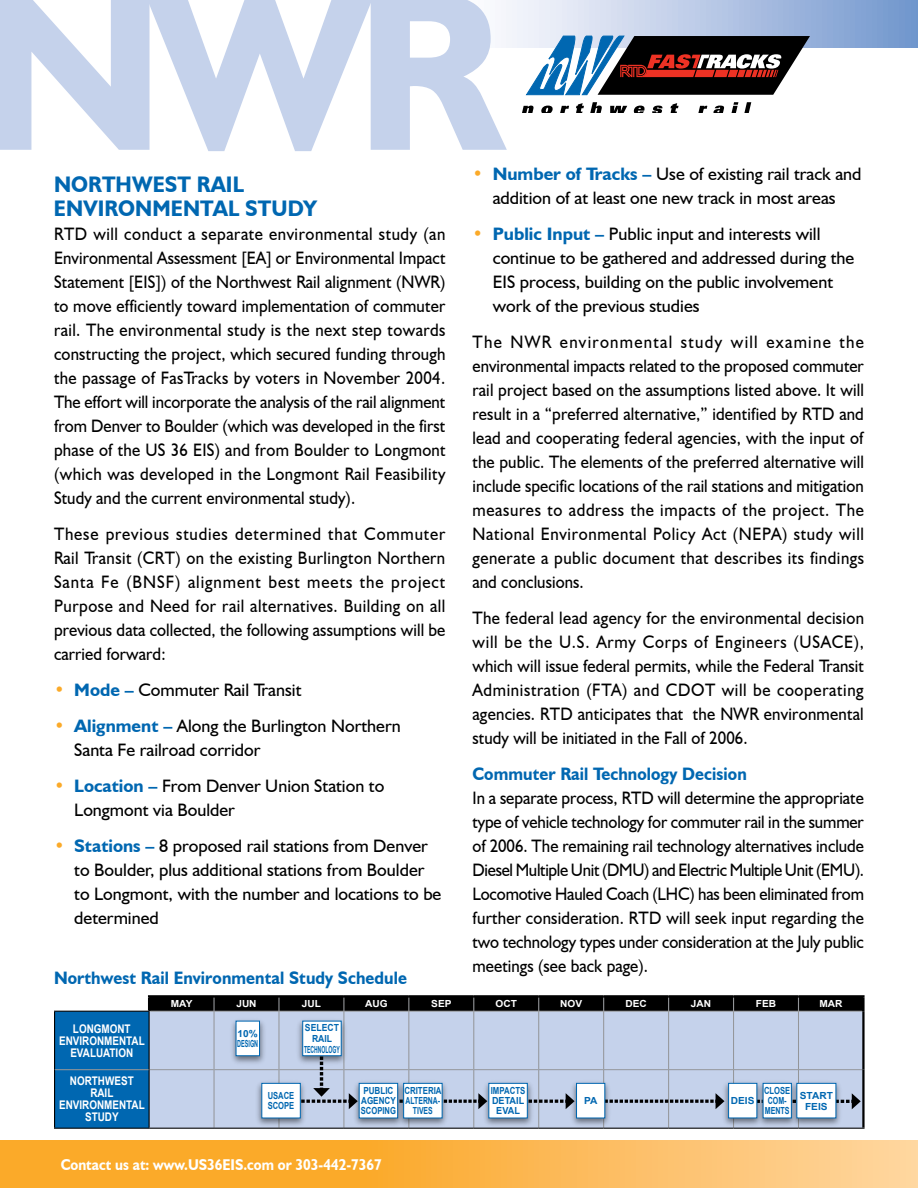
<style>
.page{position:relative;width:918px;height:1188px;background:#fff}
.page>*{position:absolute;margin:0;border:0;box-sizing:border-box;transform-origin:0 0}
.t1{font:700 228.75px "Humanist 521 BT";color:#c5d2eb}
.t2{font:700 22.5px "Humanist 521 BT";color:#0067b1;scale:.93 1}
.t3{font:18px/24px "Humanist 521 BT";color:#000;text-align:justify;scale:.93 1}
.t4{font:18px/24px "Humanist 521 BT";color:#000}
.t5{font:700 18px "Humanist 521 BT";letter-spacing:.005em;color:#0067b1;scale:.93 1}
.t6{font:700 18px/36px "Humanist 521 BT";color:#fbaa29}
.t7{font:700 15.6px "Humanist 521 BT";color:#fff;scale:.9 1}
.t8{font:700 11.85px "Arial";color:#fff;scale:.83 1}
.t9{font:700 9.75px "Arial";color:#fff;scale:1.04 1}
.t10{font:700 9.75px/9.8px "Arial";color:#0067b1;scale:1.04 1}
.t11{font:700 9.75px/9.8px "Arial";color:#0067b1;scale:.78 1}
.t12{font:700 9.75px/9.8px "Arial";color:#0067b1;text-align:center;scale:.81 1}
.t13{font:700 9.75px/10.8px "Arial";color:#0067b1;text-align:center;scale:.88 1}
.t14{font:700 9.75px/9.8px "Arial";color:#0067b1;scale:.83 1}
.t15{font:700 9.75px/9.8px "Arial";color:#0067b1;text-align:center;scale:.8 1}
.s1{font-weight:700;color:#0067b1}
</style>
<div class="page">
<svg style="left:0;top:1140px;width:918px;height:48px;background:#fcb74e"></svg>
<div style="left:450px;top:0;width:468px;height:48px;background:linear-gradient(to right,#fff,#7497ce)"></div>
<hr style="left:862px;top:1011px;width:3px;height:59px;background:#000">
<hr style="left:862px;top:1070px;width:3px;height:58px;background:#000">
<hr style="left:148px;top:995px;width:66px;height:2px;background:#000">
<hr style="left:214px;top:995px;width:65px;height:2px;background:#000">
<hr style="left:279px;top:995px;width:65px;height:2px;background:#000">
<hr style="left:344px;top:995px;width:65px;height:2px;background:#000">
<hr style="left:409px;top:995px;width:65px;height:2px;background:#000">
<hr style="left:474px;top:995px;width:65px;height:2px;background:#000">
<hr style="left:539px;top:995px;width:65px;height:2px;background:#000">
<hr style="left:604px;top:995px;width:65px;height:2px;background:#000">
<hr style="left:669px;top:995px;width:65px;height:2px;background:#000">
<hr style="left:734px;top:995px;width:64px;height:2px;background:#000">
<hr style="left:798px;top:995px;width:67px;height:2px;background:#000">
<hr style="left:862px;top:997px;width:3px;height:14px;background:#000">
<hr style="left:149px;top:1128px;width:65px;height:1px;background:#000">
<hr style="left:214px;top:1128px;width:65px;height:1px;background:#000">
<hr style="left:279px;top:1128px;width:65px;height:1px;background:#000">
<hr style="left:344px;top:1128px;width:65px;height:1px;background:#000">
<hr style="left:409px;top:1128px;width:65px;height:1px;background:#000">
<hr style="left:474px;top:1128px;width:65px;height:1px;background:#000">
<hr style="left:539px;top:1128px;width:65px;height:1px;background:#000">
<hr style="left:604px;top:1128px;width:65px;height:1px;background:#000">
<hr style="left:669px;top:1128px;width:65px;height:1px;background:#000">
<hr style="left:798px;top:1128px;width:67px;height:1px;background:#000">
<hr style="left:54px;top:1011px;width:96px;height:1px;background:#000">
<hr style="left:54px;top:1012px;width:1px;height:58px;background:#000">
<hr style="left:54px;top:1070px;width:1px;height:58px;background:#000">
<hr style="left:54px;top:1128px;width:95px;height:1px;background:#000">
<div style="left:481px;top:1080px;width:54px;height:49px;background:#404142"></div>
<div style="left:255px;top:1080px;width:53px;height:49px;background:#404142"></div>
<div style="left:396px;top:1080px;width:54px;height:49px;background:#404142"></div>
<div style="left:570px;top:1080px;width:43px;height:49px;background:#404142"></div>
<div style="left:721px;top:1080px;width:44px;height:49px;background:#404142"></div>
<div style="left:789px;top:1080px;width:55px;height:49px;background:#404142"></div>
<svg style="left:55px;top:996px;width:808px;height:132px;background:#9cb0c8"></svg>
<svg style="left:525px;top:35px;width:285px;height:61px"></svg>
<svg style="left:522px;top:106px;width:12px;height:7px"></svg>
<svg style="left:541px;top:106px;width:12px;height:7px"></svg>
<svg style="left:560px;top:106px;width:9px;height:7px"></svg>
<svg style="left:576px;top:103px;width:8px;height:10px"></svg>
<svg style="left:590px;top:102px;width:12px;height:11px"></svg>
<svg style="left:610px;top:106px;width:17px;height:7px"></svg>
<svg style="left:633px;top:106px;width:12px;height:7px"></svg>
<svg style="left:652px;top:106px;width:11px;height:7px"></svg>
<svg style="left:670px;top:103px;width:9px;height:10px"></svg>
<svg style="left:698px;top:106px;width:9px;height:7px"></svg>
<svg style="left:713px;top:106px;width:11px;height:7px"></svg>
<svg style="left:731px;top:102px;width:7px;height:11px"></svg>
<svg style="left:744px;top:102px;width:7px;height:11px"></svg>
<h1 class="t1" style="left:-22px;top:-70px;width:528px">NWR</h1>
<p class="t2" style="left:54px;top:170px;width:36px">Northwest</p>
<p class="t2" style="left:197px;top:170px;width:28px">Rail</p>
<p class="t2" style="left:54px;top:194px;width:30px">Environmental</p>
<p class="t2" style="left:245px;top:194px;width:17px">study</p>
<p class="t3" style="left:54px;top:222px;width:423px">RTD will conduct a separate environmental study (an Environmental Assessment [EA] or Environmental Impact Statement [EIS]) of the Northwest Rail alignment (NWR) to move efficiently toward implementation of commuter rail. The environmental study is the next step towards constructing the project, which secured funding through the passage of FasTracks by voters in November 2004.<br>The effort will incorporate the analysis of the rail alignment from Denver to Boulder (which was developed in the first phase of the US 36 EIS) and from Boulder to Longmont (which was developed in the Longmont Rail Feasibility Study and the current environmental study).</p>
<p class="t3" style="left:54px;top:522px;width:423px">These previous studies determined that Commuter Rail Transit (CRT) on the existing Burlington Northern Santa Fe (BNSF) alignment best meets the project Purpose and Need for rail alternatives. Building on all previous data collected, the following assumptions will be carried forward:</p>
<p class="t4" style="left:74px;top:672px;width:328px;line-height:36px"><span class="s1">Mode –</span> Commuter Rail Transit<br><span class="s1">Alignment –</span> Along the Burlington Northern</p>
<p class="t4" style="left:74px;top:732px;width:312px;line-height:36px">Santa Fe railroad corridor<br><span class="s1">Location –</span> From Denver Union Station to</p>
<p class="t4" style="left:74px;top:792px;width:355px;line-height:36px">Longmont via Boulder<br><span class="s1">Stations –</span> 8 proposed rail stations from Denver</p>
<p class="t4" style="left:74px;top:858px;width:369px">to Boulder, plus additional stations from Boulder to Longmont, with the number and locations to be determined</p>
<p class="t4" style="left:493px;top:162px;width:370px"><span class="s1">Number of Tracks –</span> Use of existing rail track and addition of at least one new track in most areas</p>
<p class="t4" style="left:493px;top:222px;width:363px"><span class="s1">Public Input –</span> Public input and interests will continue to be gathered and addressed during the EIS process, building on the public involvement work of the previous studies</p>
<p class="t3" style="left:472px;top:330px;width:423px">The NWR environmental study will examine the environmental impacts related to the proposed commuter rail project based on the assumptions listed above. It will result in a “preferred alternative,” identified by RTD and lead and cooperating federal agencies, with the input of the public. The elements of the preferred alternative will include specific locations of the rail stations and mitigation measures to address the impacts of the project. The National Environmental Policy Act (NEPA) study will generate a public document that describes its findings and conclusions.</p>
<p class="t3" style="left:472px;top:606px;width:423px">The federal lead agency for the environmental decision will be the U.S. Army Corps of Engineers (USACE), which will issue federal permits, while the Federal Transit Administration (FTA) and CDOT will be cooperating agencies. RTD anticipates that the NWR environmental study will be initiated in the Fall of 2006.</p>
<p class="t5" style="left:472px;top:763px;width:296px">Commuter Rail Technology Decision</p>
<p class="t3" style="left:472px;top:786px;width:423px">In a separate process, RTD will determine the appropriate type of vehicle technology for commuter rail in the summer of 2006. The remaining rail technology alternatives include Diesel Multiple Unit (DMU) and Electric Multiple Unit (EMU).<br>Locomotive Hauled Coach (LHC) has been eliminated from further consideration. RTD will seek input regarding the two technology types under consideration at the July public meetings (see back page).</p>
<p class="t6" style="left:472px;top:155px;width:12px">•</p>
<p class="t6" style="left:472px;top:215px;width:12px">•</p>
<p class="t6" style="left:54px;top:671px;width:12px">• •</p>
<p class="t6" style="left:54px;top:767px;width:12px">•</p>
<p class="t6" style="left:54px;top:827px;width:12px">•</p>
<p class="t5" style="left:54px;top:967px;width:381px">Northwest Rail Environmental Study Schedule</p>
<p class="t8" style="left:73px;top:1021px;width:18px">LONGMONT</p>
<p class="t8" style="left:59px;top:1033px;width:38px">ENVIRONMENTAL</p>
<p class="t8" style="left:70px;top:1045px;width:17px">EVALUAT</p>
<p class="t8" style="left:116px;top:1045px;width:13px">ION</p>
<p class="t8" style="left:70px;top:1073px;width:63px">NORTHWEST</p>
<p class="t8" style="left:90px;top:1085px;width:28px">RAIL</p>
<p class="t8" style="left:59px;top:1097px;width:38px">ENVIRONMENTAL</p>
<p class="t8" style="left:85px;top:1109px;width:18px">STUDY</p>
<p class="t9" style="left:171px;top:997px;width:22px">MAY</p>
<p class="t9" style="left:236px;top:997px;width:21px">JUN</p>
<p class="t9" style="left:302px;top:997px;width:20px">JUL</p>
<p class="t9" style="left:365px;top:997px;width:23px">AUG</p>
<p class="t9" style="left:431px;top:997px;width:21px">SEP</p>
<p class="t9" style="left:496px;top:997px;width:22px">OCT</p>
<p class="t9" style="left:560px;top:997px;width:23px">NOV</p>
<p class="t9" style="left:625px;top:997px;width:22px">DEC</p>
<p class="t9" style="left:691px;top:997px;width:21px">JAN</p>
<p class="t9" style="left:756px;top:997px;width:21px">FEB</p>
<p class="t9" style="left:819px;top:997px;width:24px">MAR</p>
<p class="t10" style="left:237px;top:1029px;width:22px">10%<br>DESIGN</p>
<p class="t13" style="left:304px;top:1023px;width:42px">SELECT<br>RAIL<br>TECHNOLOGY</p>
<p class="t11" style="left:268px;top:1091px;width:36px">USACE<br>SCOPE</p>
<p class="t12" style="left:404px;top:1086px;width:48px">CRITERIA<br>ALTERNA-<br>TIVES</p>
<p class="t10" style="left:584px;top:1096px;width:14px">PA</p>
<p class="t11" style="left:764px;top:1086px;width:35px;text-align:center">CLOSE<br>COM-<br>MENTS</p>
<p class="t14" style="left:361px;top:1086px;width:44px">PUBLIC<br>AGENCY<br>SCOPING</p>
<p class="t15" style="left:491px;top:1086px;width:45px">IMPACTS<br>DETAIL<br>EVAL</p>
<p class="t10" style="left:731px;top:1096px;width:24px">DEIS</p>
<p class="t10" style="left:800px;top:1090px;width:33px;line-height:10.8px;text-align:center">START<br>FEIS</p>
<p class="t7" style="left:61px;top:1155px;width:358px">Contact us at: www.US36EIS.com or 303-442-7367</p>
</div>
